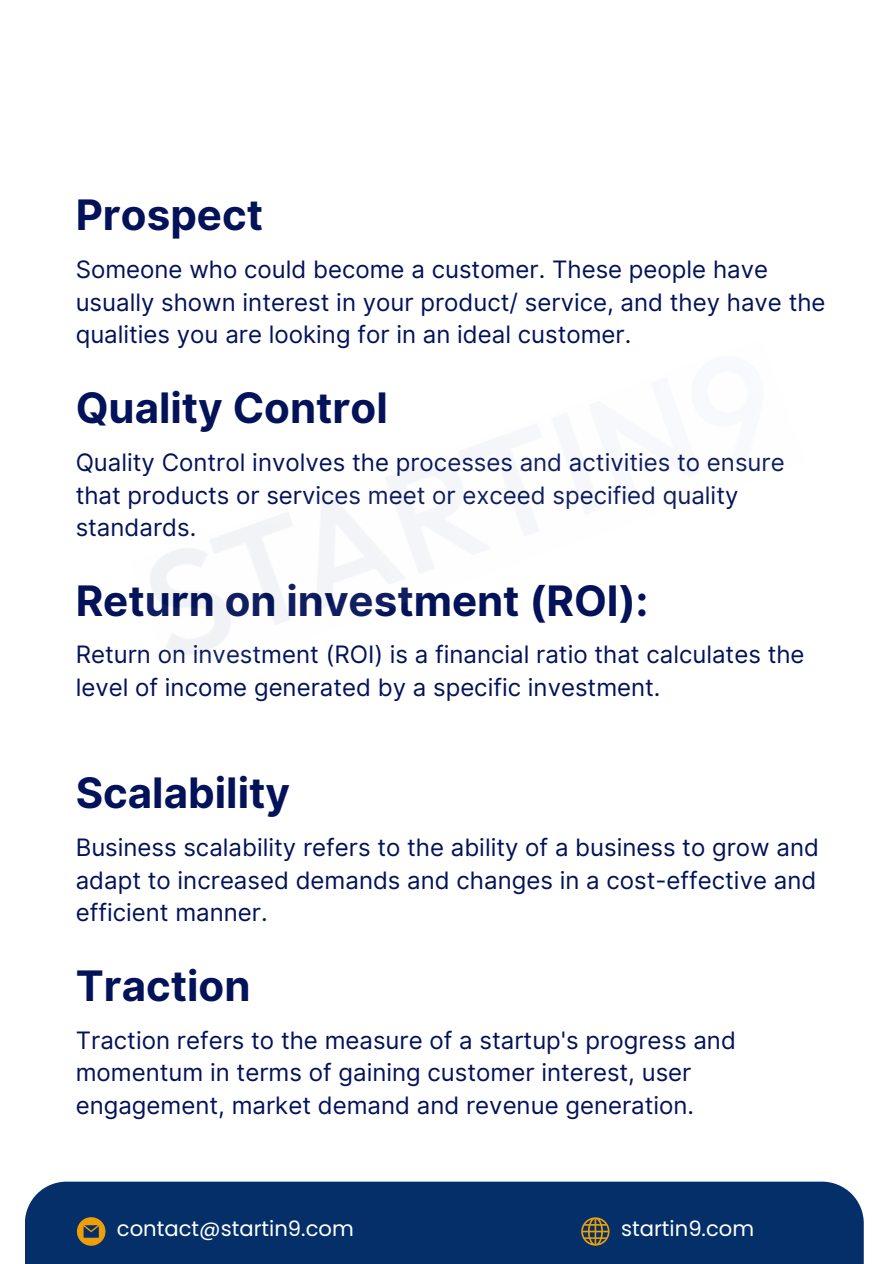
<style>
.page{position:relative;width:894px;height:1264px;background:#fff}
.page>*{position:absolute;margin:0;border:0;box-sizing:border-box;transform-origin:0 0}
.t1{font:700 42px "Inter";color:#031259}
.t2{font:24px/32.7px "Inter";color:#031259}
.t3{font:21.15px "Poppins";color:#fff}
</style>
<div class="page">
<div style="left:25px;top:1181px;width:838px;height:82px;background:#042f69"></div>
<svg style="left:581px;top:1217px;width:28px;height:28px"></svg>
<svg style="left:77px;top:1217px;width:28px;height:28px"></svg>
<h1 class="t1" style="left:76px;top:190px;width:189px">Prospect</h1>
<h2 class="t2" style="left:76px;top:253px;width:751px">Someone who could become a customer. These people have usually shown interest in your product/ service, and they have the qualities you are looking for in an ideal customer.</h2>
<p class="t1" style="left:76px;top:383px;width:313px">Quality Control</p>
<h1 class="t2" style="left:76px;top:446px;width:710px">Quality Control involves the processes and activities to ensure that products or services meet or exceed specified quality standards.</h1>
<h2 class="t1" style="left:76px;top:575px;width:574px">Return on investment (ROI):</h2>
<h1 class="t2" style="left:76px;top:638px;width:730px">Return on investment (ROI) is a financial ratio that calculates the level of income generated by a specific investment.</h1>
<h2 class="t1" style="left:76px;top:768px;width:216px">Scalability</h2>
<h1 class="t2" style="left:76px;top:831px;width:744px;text-align:justify">Business scalability refers to the ability of a business to grow and adapt to increased demands and changes in a cost-effective and efficient manner.</h1>
<h2 class="t1" style="left:76px;top:960px;width:176px">Traction</h2>
<h1 class="t2" style="left:76px;top:1023px;width:661px">Traction refers to the measure of a startup's progress and momentum in terms of gaining customer interest, user engagement, market demand and revenue generation.</h1>
<p class="t3" style="left:117px;top:1214px;width:238px">contact@startin9.com</p>
<h2 class="t3" style="left:621px;top:1214px;width:135px">startin9.com</h2>
</div>
